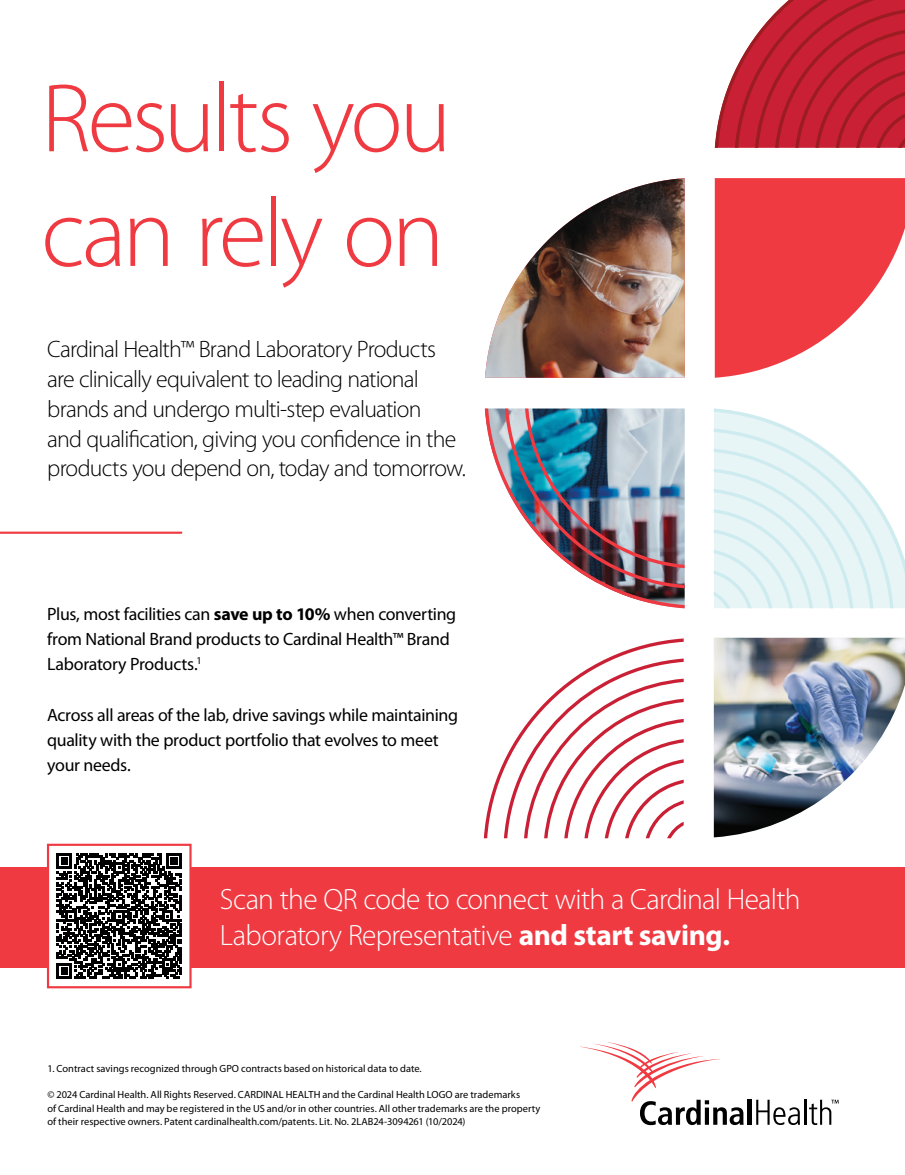
<style>
.page{position:relative;width:905px;height:1175px;background:#fff}
.page>*{position:absolute;margin:0;border:0;box-sizing:border-box;transform-origin:0 0}
.t1{font:300 98.25px/114.6px "Myriad Pro";letter-spacing:-.04em;color:#ef3a42}
.t2{font:300 29.4px/35.2px "Myriad Pro";letter-spacing:-.025em;color:#fff}
.t3{font:300 23.85px/29.7px "Myriad Pro";letter-spacing:-.035em;color:#000101}
.t4{font:17.85px/25.3px "Myriad Pro";letter-spacing:-.02em;color:#000}
.t5{font:10.35px/13.4px "Myriad Pro";color:#000}
.s1{font-weight:700}
</style>
<div class="page">
<hr style="left:747px;top:1099px;width:4px;height:25px;background:#000">
<hr style="left:804px;top:1099px;width:2px;height:25px;background:#000">
<svg style="left:580px;top:1042px;width:163px;height:83px"></svg>
<svg style="left:756px;top:1099px;width:44px;height:26px"></svg>
<svg style="left:809px;top:1099px;width:29px;height:26px"></svg>
<div style="left:0;top:867px;width:904px;height:100px;background:#ef3a42"></div>
<div style="left:48px;top:844px;width:142px;height:143px;background:#fff"></div>
<svg style="left:57px;top:853px;width:125px;height:125px"></svg>
<div style="left:47px;top:843px;width:144px;height:145px;border:2px solid #ef3a42"></div>
<hr style="left:0;top:531px;width:182px;height:3px;background:#ef3a42">
<img style="left:713px;top:638px;width:191px;height:199px">
<img style="left:485px;top:408px;width:199px;height:200px">
<svg style="left:714px;top:178px;width:190px;height:200px"></svg>
<img style="left:485px;top:179px;width:199px;height:199px">
<svg style="left:714px;top:0;width:190px;height:148px;background:#c93d4c"></svg>
<svg style="left:484px;top:638px;width:199px;height:200px"></svg>
<svg style="left:713px;top:408px;width:191px;height:200px"></svg>
<h1 class="t1" style="left:41px;top:63px;width:411px">Results you can rely on</h1>
<h3 class="t3" style="left:47px;top:335px;width:420px">Cardinal Health™ Brand Laboratory Products are clinically equivalent to leading national brands and undergo multi-step evaluation<br>and qualification, giving you confidence in the products you depend on, today and tomorrow.</h3>
<h3 class="t4" style="left:47px;top:601px;width:410px">Plus, most facilities can <span class="s1">save up to 10%</span> when converting from National Brand products to Cardinal Health™ Brand<br>Laboratory Products.<sup>1</sup></h3>
<h3 class="t4" style="left:47px;top:702px;width:412px">Across all areas of the lab, drive savings while maintaining quality with the product portfolio that evolves to meet your needs.</h3>
<h2 class="t2" style="left:220px;top:882px;width:582px">Scan the QR code to connect with a Cardinal Health<br>Laboratory Representative <span class="s1">and start saving.</span></h2>
<p class="t5" style="left:48px;top:1061px;width:376px">1. Contract savings recognized through GPO contracts based on historical data to date.</p>
<p class="t5" style="left:48px;top:1088px;width:494px">© 2024 Cardinal Health. All Rights Reserved. CARDINAL HEALTH and the Cardinal Health LOGO are trademarks<br>of Cardinal Health and may be registered in the US and/or in other countries. All other trademarks are the property of their respective owners. Patent cardinalhealth.com/patents. Lit. No. 2LAB24-3094261 (10/2024)</p>
</div>
